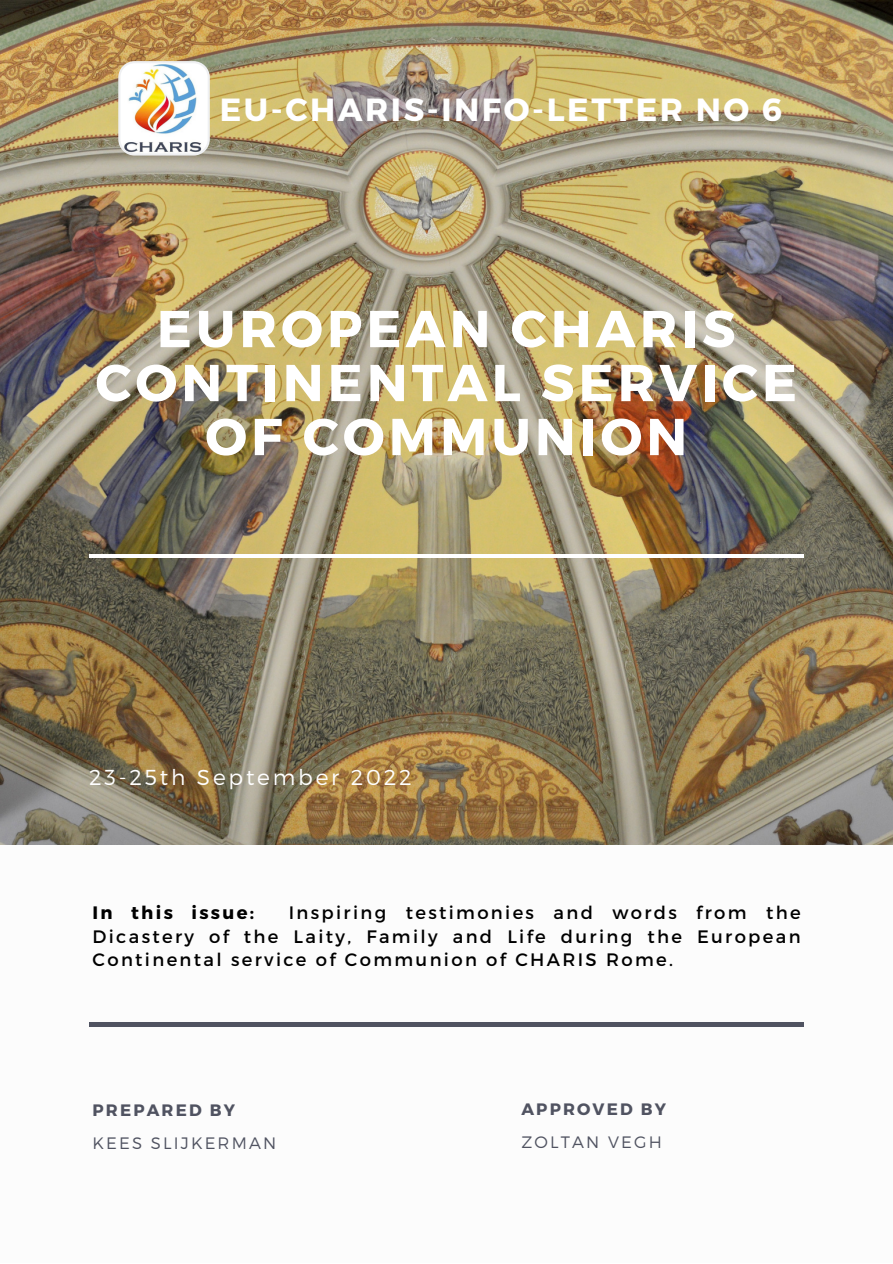
<style>
.page{position:relative;width:893px;height:1264px;background:#fff}
.page>*{position:absolute;margin:0;border:0;box-sizing:border-box;transform-origin:0 0}
.t1{font:700 51.9px/54px "Montserrat";letter-spacing:.08em;color:#fff;text-align:center}
.t2{font:700 32.1px "Montserrat";letter-spacing:.08em;color:#fff}
.t3{font:300 21.6px "Montserrat";letter-spacing:.13em;color:#fff}
.t4{font:18px/23.5px "Montserrat";letter-spacing:.13em;color:#000;text-align:justify}
.t5{font:700 18px "Montserrat";letter-spacing:.13em;color:#000}
.t6{font:300 16.5px "Montserrat";letter-spacing:.13em;color:#505361}
.t7{font:700 16.5px "Montserrat";letter-spacing:.13em;color:#505361}
</style>
<div class="page">
<img style="left:0;top:0;width:892px;height:844px">
<hr style="left:89px;top:554px;width:714px;height:4px;background:#fff">
<hr style="left:89px;top:1022px;width:714px;height:4px;background:#505361">
<img style="left:118px;top:61px;width:92px;height:94px">
<h2 class="t2" style="left:220px;top:88px;width:564px">EU-CHARIS-INFO-LETTER NO 6</h2>
<h1 class="t1" style="left:95px;top:299px;width:703px">EUROPEAN CHARIS<br>CONTINENTAL SERVICE<br>OF COMMUNION</h1>
<p class="t3" style="left:89px;top:763px;width:324px">23-25th September 2022</p>
<p class="t5" style="left:93px;top:900px;width:163px">In this issue:</p>
<p class="t4" style="left:93px;top:899px;width:709px;text-indent:196px">Inspiring testimonies and words from the Dicastery of the Laity, Family and Life during the European Continental service of Communion of CHARIS Rome.</p>
<p class="t7" style="left:93px;top:1098px;width:144px">PREPARED BY</p>
<p class="t6" style="left:93px;top:1132px;width:185px">KEES SLIJKERMAN</p>
<p class="t7" style="left:521px;top:1098px;width:146px">APPROVED BY</p>
<p class="t6" style="left:521px;top:1131px;width:142px">ZOLTAN VEGH</p>
</div>
